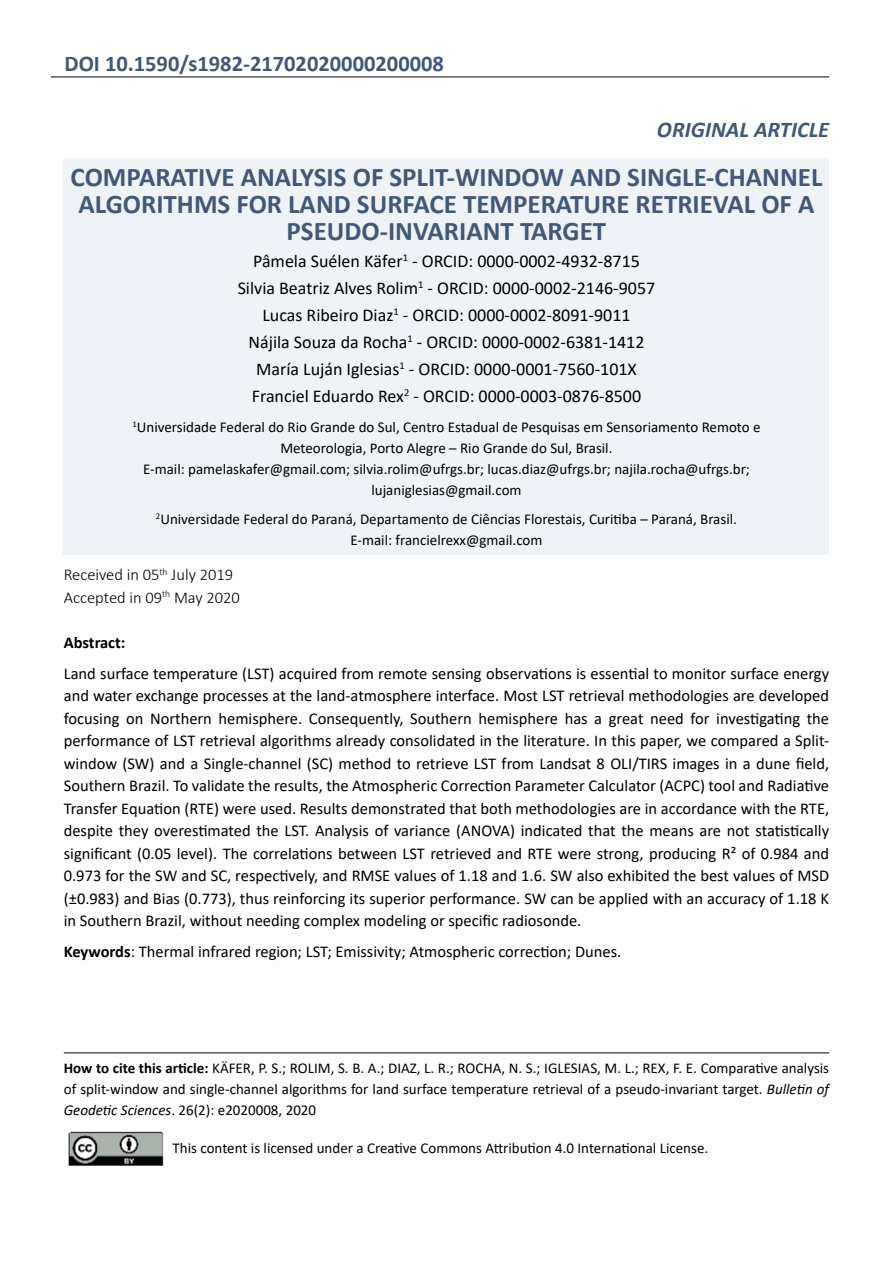
<style>
.page{position:relative;width:893px;height:1263px;background:#fff}
.page>*{position:absolute;margin:0;border:0;box-sizing:border-box;transform-origin:0 0}
.t1{font:700 27px/27px "Calibri";color:#435876;text-align:center}
.t2{font:700 22.5px "Calibri";color:#435876}
.t3{font:italic 700 22.5px "Calibri";color:#435876}
.t4{font:18px/27px "Calibri";color:#000;text-align:center}
.t5{font:16.5px/22.5px "Calibri";color:#000;text-align:justify}
.t6{font:300 16.5px/22.5px "Calibri";color:#000}
.t7{font:700 16.5px "Calibri";color:#000}
.t8{font:15px/21px "Calibri";color:#000;text-align:center}
.s1{font-weight:700}
.s2{font-style:italic}
</style>
<div class="page">
<hr style="left:64px;top:1052px;width:765px;height:1px;background:#000">
<div style="left:64px;top:159px;width:765px;height:396px;background:#eff3f8"></div>
<hr style="left:51px;top:77px;width:778px;height:1px;background:#000">
<img style="left:68px;top:1131px;width:96px;height:34px">
<h2 class="t2" style="left:65px;top:48px;width:381px">DOI 10.1590/s1982-21702020000200008</h2>
<h2 class="t3" style="left:657px;top:113px;width:174px">ORIGINAL ARTICLE</h2>
<h1 class="t1" style="left:71px;top:163px;width:753px">COMPARATIVE ANALYSIS OF SPLIT-WINDOW AND SINGLE-CHANNEL<br>ALGORITHMS FOR LAND SURFACE TEMPERATURE RETRIEVAL OF A<br>PSEUDO-INVARIANT TARGET</h1>
<p class="t4" style="left:238px;top:247px;width:419px">Pâmela Suélen Käfer<sup>1</sup> - ORCID: 0000-0002-4932-8715<br>Silvia Beatriz Alves Rolim<sup>1</sup> - ORCID: 0000-0002-2146-9057<br>Lucas Ribeiro Diaz<sup>1</sup> - ORCID: 0000-0002-8091-9011<br>Nájila Souza da Rocha<sup>1</sup> - ORCID: 0000-0002-6381-1412<br>María Luján Iglesias<sup>1</sup> - ORCID: 0000-0001-7560-101X Franciel Eduardo Rex<sup>2</sup> - ORCID: 0000-0003-0876-8500</p>
<p class="t8" style="left:132px;top:416px;width:630px"><sup>1</sup>Universidade Federal do Rio Grande do Sul, Centro Estadual de Pesquisas em Sensoriamento Remoto e Meteorologia, Porto Alegre – Rio Grande do Sul, Brasil.<br>E-mail: pamelaskafer@gmail.com; silvia.rolim@ufrgs.br; lucas.diaz@ufrgs.br; najila.rocha@ufrgs.br; lujaniglesias@gmail.com</p>
<p class="t8" style="left:156px;top:508px;width:583px"><sup>2</sup>Universidade Federal do Paraná, Departamento de Ciências Florestais, Curitiba – Paraná, Brasil.<br>E-mail: francielrexx@gmail.com</p>
<p class="t6" style="left:64px;top:563px;width:178px">Received in 05<sup>th</sup> July 2019<br>Accepted in 09<sup>th</sup> May 2020</p>
<p class="t7" style="left:64px;top:630px;width:63px">Abstract:</p>
<p class="t5" style="left:64px;top:661px;width:767px">Land surface temperature (LST) acquired from remote sensing observations is essential to monitor surface energy and water exchange processes at the land-atmosphere interface. Most LST retrieval methodologies are developed focusing on Northern hemisphere. Consequently, Southern hemisphere has a great need for investigating the performance of LST retrieval algorithms already consolidated in the literature. In this paper, we compared a Split&shy;window (SW) and a Single-channel (SC) method to retrieve LST from Landsat 8 OLI/TIRS images in a dune field, Southern Brazil. To validate the results, the Atmospheric Correction Parameter Calculator (ACPC) tool and Radiative Transfer Equation (RTE) were used. Results demonstrated that both methodologies are in accordance with the RTE, despite they overestimated the LST. Analysis of variance (ANOVA) indicated that the means are not statistically significant (0.05 level). The correlations between LST retrieved and RTE were strong, producing R² of 0.984 and 0.973 for the SW and SC, respectively, and RMSE values of 1.18 and 1.6. SW also exhibited the best values of MSD (±0.983) and Bias (0.773), thus reinforcing its superior performance. SW can be applied with an accuracy of 1.18 K in Southern Brazil, without needing complex modeling or specific radiosonde.</p>
<p class="t5" style="left:64px;top:940px;width:559px"><span class="s1">Keywords</span>: Thermal infrared region; LST; Emissivity; Atmospheric correction; Dunes.</p>
<p class="t8" style="left:64px;top:1057px;width:767px;text-align:justify"><span class="s1">How to cite this article:</span> KÄFER, P. S.; ROLIM, S. B. A.; DIAZ, L. R.; ROCHA, N. S.; IGLESIAS, M. L.; REX, F. E. Comparative analysis of split-window and single-channel algorithms for land surface temperature retrieval of a pseudo-invariant target. <span class="s2">Bulletin of Geodetic Sciences</span>. 26(2): e2020008, 2020</p>
<p class="t8" style="left:173px;top:1137px;width:537px">This content is licensed under a Creative Commons Attribution 4.0 International License.</p>
</div>
